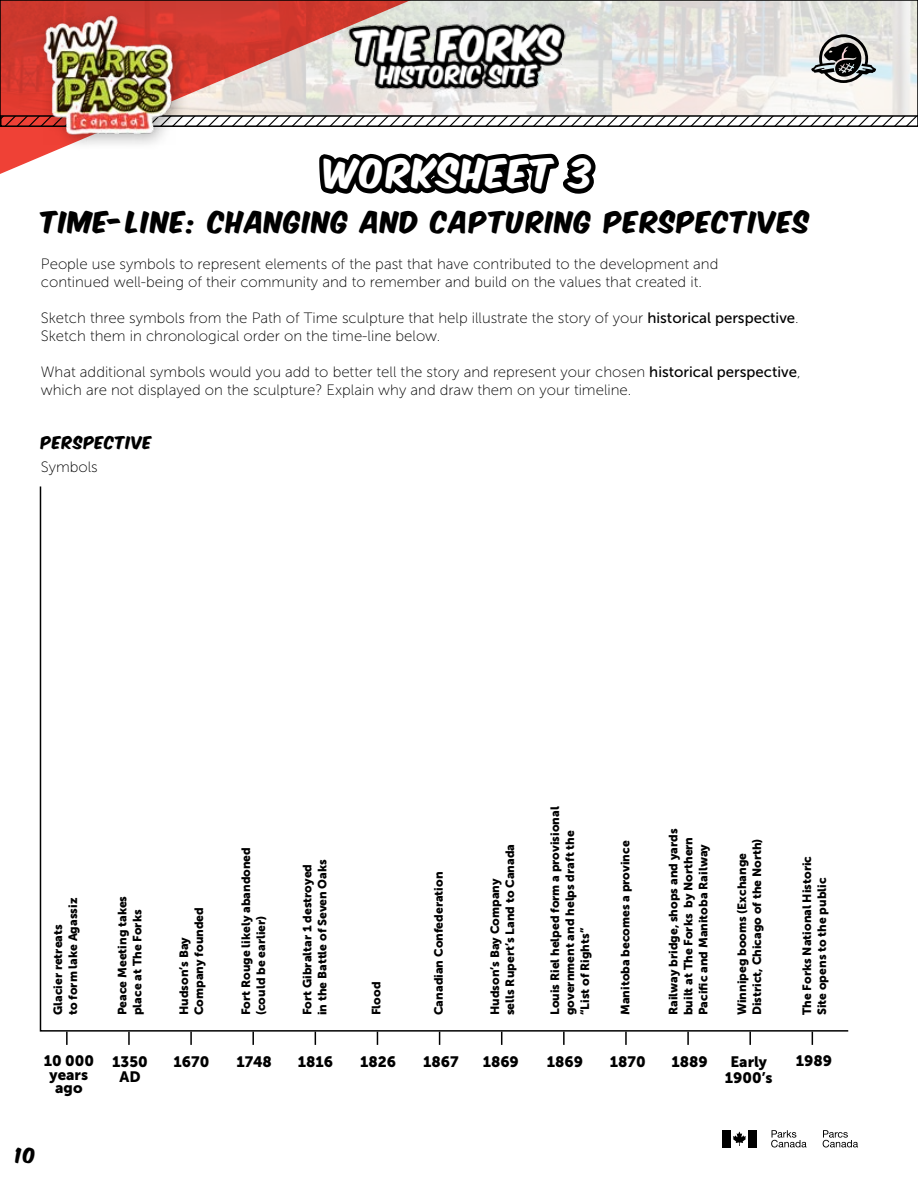
<style>
.page{position:relative;width:918px;height:1188px;background:#fff}
.page>*{position:absolute;margin:0;border:0;box-sizing:border-box;transform-origin:0 0}
.t1{font:34.5px "Komika Axis";letter-spacing:.06em;color:#fff}
.t2{font:25.5px "Komika Axis";letter-spacing:.06em;color:#000}
.t3{font:18px "Komika Axis";color:#000}
.t4{font:15px/18px "Museo Sans 100";color:#000}
.t5{font:15px/13.5px "Museo Sans 900";color:#000;text-align:center}
.t6{font:15px "Komika Axis";letter-spacing:.06em;color:#000}
.t7{font:12px/15px "Museo Sans 900";color:#000}
.s1{font-family:"Museo Sans 500"}
</style>
<div class="page">
<svg style="left:696px;top:3px;width:219px;height:31px;background:#e1e0dc"></svg>
<svg style="left:0;top:3px;width:411px;height:171px"></svg>
<div style="left:0;top:0;width:918px;height:117px;border:2px solid #000"></div>
<div style="left:34px;top:7px;width:156px;height:145px;background:#000;opacity:.31"></div>
<img style="left:44px;top:0;width:132px;height:144px">
<img style="left:1px;top:34px;width:917px;height:92px">
<svg style="left:39px;top:486px;width:810px;height:546px"></svg>
<svg style="left:66px;top:1032px;width:2px;height:13px"></svg>
<svg style="left:128px;top:1032px;width:2px;height:13px"></svg>
<svg style="left:190px;top:1032px;width:2px;height:13px"></svg>
<svg style="left:252px;top:1032px;width:2px;height:13px"></svg>
<svg style="left:315px;top:1032px;width:1px;height:13px"></svg>
<svg style="left:625px;top:1032px;width:2px;height:13px"></svg>
<svg style="left:563px;top:1032px;width:2px;height:13px"></svg>
<svg style="left:501px;top:1032px;width:1px;height:13px"></svg>
<svg style="left:439px;top:1032px;width:1px;height:13px"></svg>
<svg style="left:377px;top:1032px;width:1px;height:13px"></svg>
<svg style="left:687px;top:1032px;width:2px;height:13px"></svg>
<svg style="left:749px;top:1032px;width:2px;height:13px"></svg>
<svg style="left:812px;top:1032px;width:1px;height:13px"></svg>
<img style="left:222px;top:3px;width:474px;height:108px">
<div style="left:722px;top:1130px;width:9px;height:17px;background:#000"></div>
<div style="left:748px;top:1130px;width:8px;height:17px;background:#000"></div>
<svg style="left:733px;top:1132px;width:13px;height:14px"></svg>
<svg style="left:771px;top:1130px;width:36px;height:18px"></svg>
<svg style="left:823px;top:1130px;width:35px;height:18px"></svg>
<svg style="left:313px;top:140px;width:283px;height:54px"></svg>
<h1 class="t1" style="left:325px;top:156px;width:269px">WORKSHEET 3</h1>
<h2 class="t2" style="left:41px;top:209px;width:770px">TIME-LINE: CHANGING AND CAPTURING PERSPECTIVES</h2>
<p class="t4" style="left:41px;top:255px;width:679px">People use symbols to represent elements of the past that have contributed to the development and continued well-being of their community and to remember and build on the values that created it.</p>
<p class="t4" style="left:41px;top:309px;width:759px">Sketch three symbols from the Path of Time sculpture that help illustrate the story of your <span class="s1">historical perspective</span>.<br>Sketch them in chronological order on the time-line below.</p>
<p class="t4" style="left:41px;top:363px;width:761px">What additional symbols would you add to better tell the story and represent your chosen <span class="s1">historical perspective</span>, which are not displayed on the sculpture? Explain why and draw them on your timeline.</p>
<p class="t6" style="left:41px;top:435px;width:112px">PERSPECTIVE</p>
<p class="t4" style="left:41px;top:458px;width:58px">Symbols</p>
<p class="t7" style="left:50px;top:1015px;width:119px;rotate:-90deg">Glacier retreats<br>to form lake Agassiz</p>
<p class="t7" style="left:115px;top:1015px;width:121px;rotate:-90deg">Peace Meeting takes place at The Forks</p>
<p class="t7" style="left:176px;top:1015px;width:110px;rotate:-90deg">Hudson’s Bay<br>Company founded</p>
<p class="t7" style="left:238px;top:1015px;width:170px;rotate:-90deg">Fort Rouge likely abandoned (could be earlier)</p>
<p class="t7" style="left:300px;top:1015px;width:158px;rotate:-90deg">Fort Gibraltar 1 destroyed in the Battle of Seven Oaks</p>
<p class="t7" style="left:369px;top:1015px;width:35px;rotate:-90deg">Flood</p>
<p class="t7" style="left:431px;top:1015px;width:145px;rotate:-90deg">Canadian Confederation</p>
<p class="t7" style="left:487px;top:1015px;width:173px;rotate:-90deg">Hudson’s Bay Company<br>sells Rupert’s Land to Canada</p>
<p class="t7" style="left:547px;top:1015px;width:210px;rotate:-90deg">Louis Riel helped form a provisional government and helps draft the “List of Rights”</p>
<p class="t7" style="left:618px;top:1015px;width:176px;rotate:-90deg">Manitoba becomes a province</p>
<p class="t7" style="left:666px;top:1015px;width:188px;rotate:-90deg">Railway bridge, shops and yards built at The Forks by Northern<br>Pacific and Manitoba Railway</p>
<p class="t7" style="left:734px;top:1015px;width:178px;rotate:-90deg">Winnipeg booms (Exchange<br>District, Chicago of the North)</p>
<p class="t5" style="left:44px;top:1054px;width:52px">10 000 years ago</p>
<p class="t5" style="left:725px;top:1053px;width:49px;line-height:16.5px">Early<br>1900’s</p>
<p class="t5" style="left:112px;top:1054px;width:37px;line-height:15px">1350<br>AD</p>
<p class="t5" style="left:174px;top:1055px;width:37px">1670</p>
<p class="t5" style="left:236px;top:1055px;width:37px">1748</p>
<p class="t5" style="left:298px;top:1055px;width:37px">1816</p>
<p class="t5" style="left:360px;top:1055px;width:37px">1826</p>
<p class="t5" style="left:423px;top:1055px;width:37px">1867</p>
<p class="t5" style="left:483px;top:1055px;width:38px">1869</p>
<p class="t5" style="left:547px;top:1055px;width:38px">1869</p>
<p class="t5" style="left:610px;top:1055px;width:37px">1870</p>
<p class="t5" style="left:671px;top:1055px;width:38px">1889</p>
<h3 class="t3" style="left:15px;top:1147px;width:22px">10</h3>
<p class="t7" style="left:799px;top:1015px;width:161px;rotate:-90deg">The Forks National Historic<br>Site opens to the public</p>
<p class="t5" style="left:796px;top:1054px;width:38px">1989</p>
</div>
